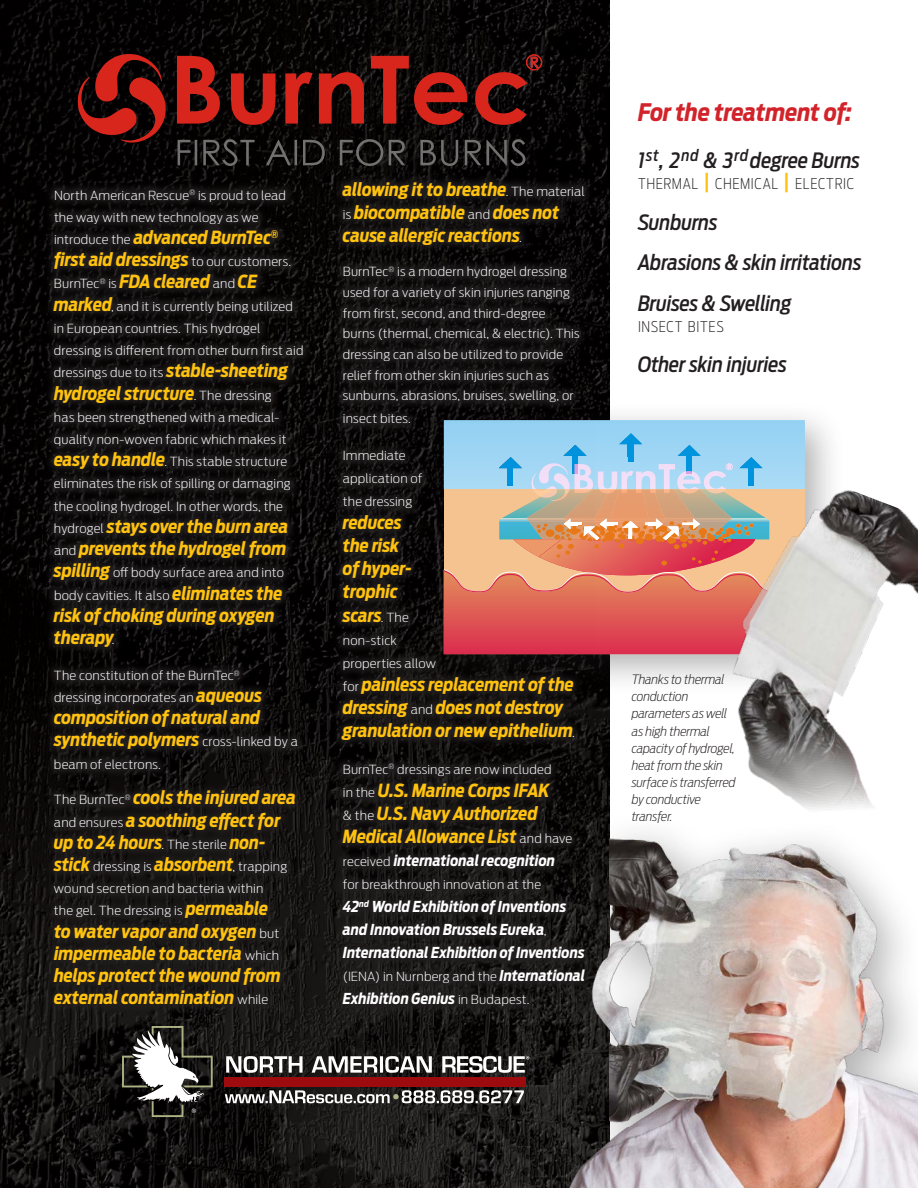
<style>
.page{position:relative;width:918px;height:1188px;background:#fff}
.page>*{position:absolute;margin:0;border:0;box-sizing:border-box;transform-origin:0 0}
.t1{font:italic 700 24px "Antenna Cond";letter-spacing:-.01em;color:#d2232a}
.t2{font:italic 500 21px/40.5px "Antenna Cond";letter-spacing:-.005em;color:#231f20}
.t3{font:italic 700 18px/23.1px "Antenna Cond";letter-spacing:-.005em;color:#ffc20e}
.t4{font:italic 700 15px/23.1px "Antenna Cond";color:#fff}
.t5{font:200 14.7px "Antenna Cond";letter-spacing:.045em;color:#231f20}
.t6{font:italic 200 12.9px/17.1px "Antenna Cond";letter-spacing:-.015em;color:#231f20;scale:1.11 1}
.t7{font:200 12.45px/22.2px "Antenna Cond";letter-spacing:.01em;color:#fff;scale:1.2 1}
.s1{font-weight:200;font-style:normal;font-size:12.45px;color:#fff}
.s2{font-weight:700;font-style:italic;font-size:18px;color:#ffc20e}
.s3{font-weight:200;font-style:normal;font-size:12.45px}
.s4{font-weight:700;font-style:italic;font-size:15px}
.s5{font-weight:500;font-style:italic;font-size:21px;color:#ffc20e}
</style>
<div class="page">
<img style="left:0;top:0;width:610px;height:1188px">
<svg style="left:44px;top:180px;width:268px;height:834px;background:#171414"></svg>
<div style="left:424px;top:400px;width:422px;height:295px;background:#231f20;opacity:.35"></div>
<img style="left:594px;top:420px;width:211px;height:49px">
<img style="left:594px;top:501px;width:89px;height:17px">
<svg style="left:740px;top:457px;width:23px;height:12px"></svg>
<img style="left:648px;top:501px;width:17px;height:17px">
<img style="left:595px;top:501px;width:16px;height:17px">
<img style="left:611px;top:501px;width:37px;height:17px">
<svg style="left:594px;top:518px;width:89px;height:136px;background:#e2685b"></svg>
<svg style="left:332px;top:172px;width:262px;height:844px;background:#312726"></svg>
<svg style="left:77px;top:53px;width:90px;height:90px;background:#58110d"></svg>
<svg style="left:177px;top:54px;width:365px;height:71px;background:#5a130f"></svg>
<svg style="left:178px;top:139px;width:348px;height:27px;background:#242221"></svg>
<svg style="left:531px;top:433px;width:202px;height:68px;background:#aacde2"></svg>
<img style="left:683px;top:469px;width:235px;height:317px">
<div style="left:582px;top:812px;width:336px;height:376px;background:#231f20;opacity:.35"></div>
<img style="left:610px;top:786px;width:308px;height:342px">
<img style="left:549px;top:1128px;width:369px;height:60px">
<img style="left:583px;top:931px;width:92px;height:118px">
<div style="left:224px;top:1078px;width:302px;height:9px;background:#9e0b0f"></div>
<svg style="left:225px;top:1090px;width:299px;height:13px"></svg>
<svg style="left:122px;top:1026px;width:91px;height:91px"></svg>
<svg style="left:226px;top:1056px;width:303px;height:17px"></svg>
<p class="t7" style="left:54px;top:184px;width:195px">North American Rescue<sup>®</sup> is proud to lead the way with new technology as we</p>
<h3 class="t3" style="left:54px;top:226px;width:239px;line-height:22.2px"><span class="s1">introduce the</span> advanced BurnTec<sup>® </sup>first aid dressings <span class="s1">to our customers.</span></h3>
<p class="t7" style="left:54px;top:273px;width:209px">BurnTec<sup>®</sup> is <span class="s2">FDA cleared</span> and <span class="s2">CE marked</span>, and it is currently being utilized in European countries. This hydrogel dressing is different from other burn first aid dressings due to its <span class="s2">stable-sheeting</span></p>
<h3 class="t3" style="left:54px;top:382px;width:219px">hydrogel structure<span class="s1">. The dressing</span></h3>
<p class="t7" style="left:54px;top:406px;width:199px">has been strengthened with a medical&shy;quality non-woven fabric which makes it <span class="s2">easy to handle</span>. This stable structure eliminates the risk of spilling or damaging the cooling hydrogel. In other words, the</p>
<h3 class="t3" style="left:54px;top:515px;width:236px;line-height:22.2px"><span class="s1">hydrogel</span> stays over the burn area <span class="s1">and</span> prevents the hydrogel from</h3>
<p class="t7" style="left:54px;top:562px;width:193px"><span class="s2">spilling</span> off body surface area and into body cavities. It also <span class="s2">eliminates the</span></p>
<h3 class="t3" style="left:54px;top:604px;width:222px;line-height:22.2px">risk of choking during oxygen therapy<span class="s1">.</span></h3>
<p class="t7" style="left:54px;top:664px;width:175px">The constitution of the BurnTec<sup>® </sup>dressing incorporates an <span class="s2">aqueous</span></p>
<h3 class="t3" style="left:54px;top:707px;width:245px;line-height:22.2px">composition of natural and synthetic polymers <span class="s1">cross-linked by a</span></h3>
<p class="t7" style="left:54px;top:753px;width:91px">beam of electrons.</p>
<p class="t7" style="left:54px;top:789px;width:65px">The BurnTec<sup>®</sup></p>
<h3 class="t3" style="left:54px;top:787px;width:244px;line-height:22.2px;text-indent:79px">cools the injured area <span class="s1">and ensures</span> a soothing effect for up to 24 hours<span class="s1">. The sterile</span> non-</h3>
<p class="t7" style="left:54px;top:855px;width:196px"><span class="s2">stick</span> dressing is <span class="s2">absorbent</span>, trapping wound secretion and bacteria within<br>the gel. The dressing is <span class="s2">permeable</span></p>
<h3 class="t3" style="left:54px;top:920px;width:228px;line-height:22.2px;text-align:justify">to water vapor and oxygen <span class="s1">but </span>impermeable to bacteria <span class="s1">which </span>helps protect the wound from external contamination <span class="s1">while</span></h3>
<h3 class="t3" style="left:343px;top:178px;width:243px">allowing it to breathe<span class="s1">. The material is</span> biocompatible <span class="s1">and</span> does not cause allergic reactions<span class="s1">.</span></h3>
<p class="t7" style="left:343px;top:261px;width:199px;line-height:20.7px">BurnTec<sup>®</sup> is a modern hydrogel dressing used for a variety of skin injuries ranging from first, second, and third-degree burns (thermal, chemical, &amp; electric). This dressing can also be utilized to provide relief from other skin injuries such as sunburns, abrasions, bruises, swelling, or</p>
<p class="t7" style="left:343px;top:408px;width:58px">insect bites.</p>
<p class="t7" style="left:343px;top:444px;width:68px;line-height:23.1px">Immediate application of the dressing</p>
<h3 class="t3" style="left:343px;top:511px;width:70px">reduces the risk of hyper&shy;trophic scars<span class="s1">. The</span></h3>
<p class="t7" style="left:343px;top:629px;width:79px;line-height:23.1px">non-stick properties allow</p>
<h3 class="t3" style="left:343px;top:673px;width:233px"><span class="s1">for</span> painless replacement of the dressing <span class="s1">and</span> does not destroy granulation or new epithelium<span class="s1">.</span></h3>
<p class="t7" style="left:343px;top:758px;width:175px">BurnTec<sup>®</sup> dressings are now included</p>
<h3 class="t3" style="left:343px;top:779px;width:231px"><span class="s1">in the</span> U.S. Marine Corps IFAK<br><span class="s1">&amp; the</span> U.S. Navy Authorized<br>Medical Allowance List <span class="s1">and have</span></h3>
<p class="t4" style="left:343px;top:849px;width:214px"><span class="s3">received</span> international recognition</p>
<p class="t7" style="left:343px;top:873px;width:167px">for breakthrough innovation at the</p>
<p class="t4" style="left:343px;top:895px;width:243px">42<sup>nd</sup> World Exhibition of Inventions and Innovation Brussels Eureka<span class="s3">,<br></span>International Exhibition of Inventions</p>
<p class="t7" style="left:343px;top:966px;width:204px">(IENA) in Nurnberg and the <span class="s4">International</span></p>
<p class="t4" style="left:343px;top:987px;width:188px">Exhibition Genius <span class="s3">in Budapest.</span></p>
<h1 class="t1" style="left:638px;top:98px;width:216px">For the treatment of:</h1>
<h2 class="t2" style="left:638px;top:141px;width:224px">1<sup>st</sup>, 2<sup>nd</sup> &amp; 3<sup>rd</sup> degree Burns</h2>
<p class="t5" style="left:638px;top:175px;width:217px">THERMAL <span class="s5">|</span> CHEMICAL <span class="s5">|</span> ELECTRIC</p>
<h2 class="t2" style="left:638px;top:202px;width:225px">Sunburns<br>Abrasions &amp; skin irritations<br>Bruises &amp; Swelling</h2>
<p class="t5" style="left:638px;top:318px;width:87px">INSECT BITES</p>
<h2 class="t2" style="left:638px;top:345px;width:151px">Other skin injuries</h2>
<p class="t6" style="left:632px;top:671px;width:95px">Thanks to thermal conduction parameters as well as high thermal capacity of hydrogel, heat from the skin surface is transferred by conductive transfer.</p>
</div>
